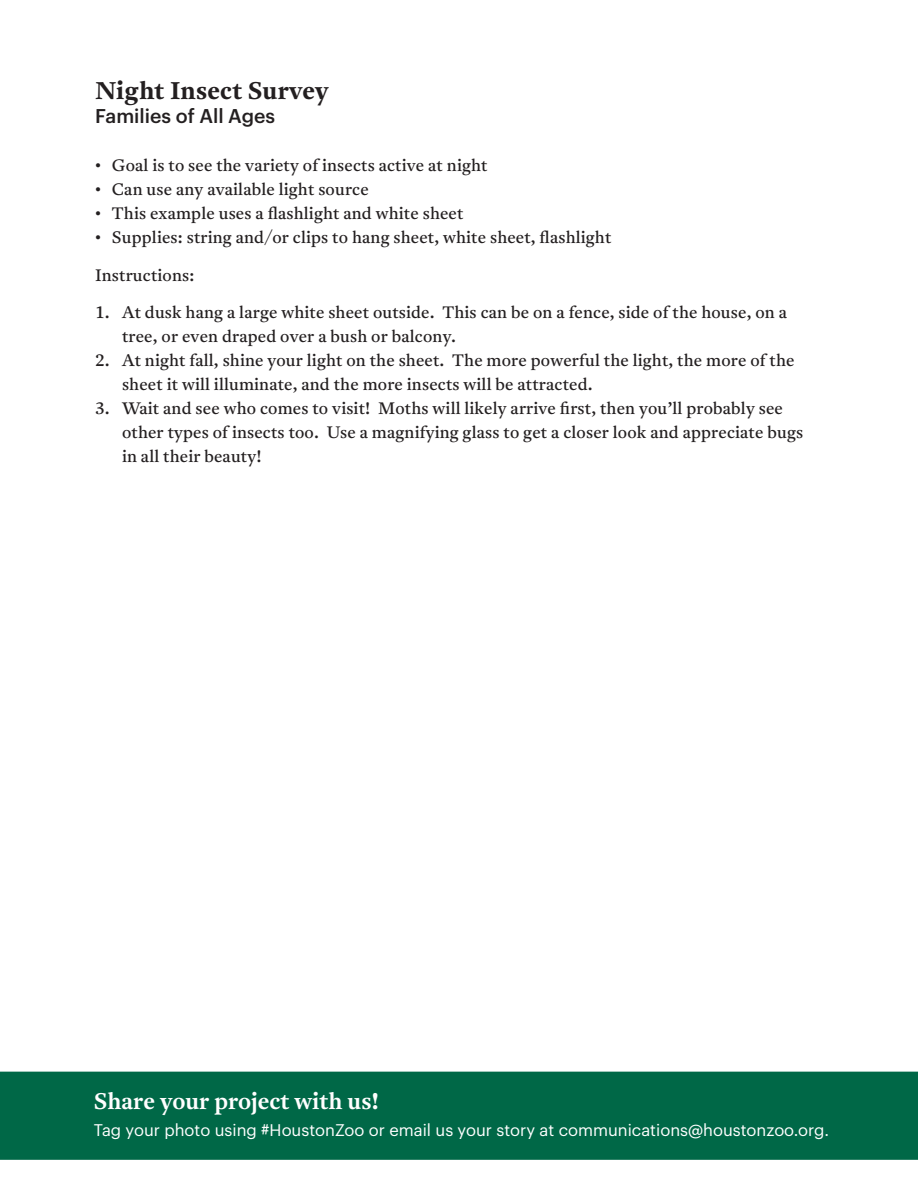
<style>
.page{position:relative;width:918px;height:1188px;background:#fff}
.page>*{position:absolute;margin:0;border:0;box-sizing:border-box;transform-origin:0 0}
.t1{font:700 24px "Antwerp";letter-spacing:.01em;color:#231f20}
.t2{font:600 22.5px "Antwerp";color:#fff}
.t3{font:500 19.5px "Graphik";color:#231f20}
.t4{font:16.5px/24px "Antwerp";letter-spacing:.01em;color:#231f20}
.t5{font:16.5px "Graphik";color:#fff}
</style>
<div class="page">
<div style="left:1px;top:1072px;width:917px;height:88px;background:#006847"></div>
<p class="t1" style="left:95px;top:74px;width:235px">Night Insect Survey</p>
<p class="t3" style="left:95px;top:101px;width:182px">Families of All Ages</p>
<p class="t4" style="left:95px;top:153px;width:394px">• Goal is to see the variety of insects active at night</p>
<p class="t4" style="left:95px;top:177px;width:275px">• Can use any available light source</p>
<p class="t4" style="left:95px;top:201px;width:370px">• This example uses a flashlight and white sheet</p>
<p class="t4" style="left:95px;top:225px;width:518px">• Supplies: string and/or clips to hang sheet, white sheet, flashlight</p>
<p class="t4" style="left:95px;top:263px;width:101px">Instructions:</p>
<p class="t4" style="left:122px;top:300px;width:666px;text-indent:-27px">1. At dusk hang a large white sheet outside. This can be on a fence, side of the house, on a tree, or even draped over a bush or balcony.</p>
<p class="t4" style="left:122px;top:348px;width:674px;text-indent:-27px">2. At night fall, shine your light on the sheet. The more powerful the light, the more of the sheet it will illuminate, and the more insects will be attracted.</p>
<p class="t4" style="left:122px;top:396px;width:683px;text-indent:-27px">3. Wait and see who comes to visit! Moths will likely arrive first, then you’ll probably see other types of insects too. Use a magnifying glass to get a closer look and appreciate bugs in all their beauty!</p>
<p class="t2" style="left:94px;top:1086px;width:287px">Share your project with us!</p>
<p class="t5" style="left:94px;top:1118px;width:737px">Tag your photo using #HoustonZoo or email us your story at communications@houstonzoo.org.</p>
</div>
